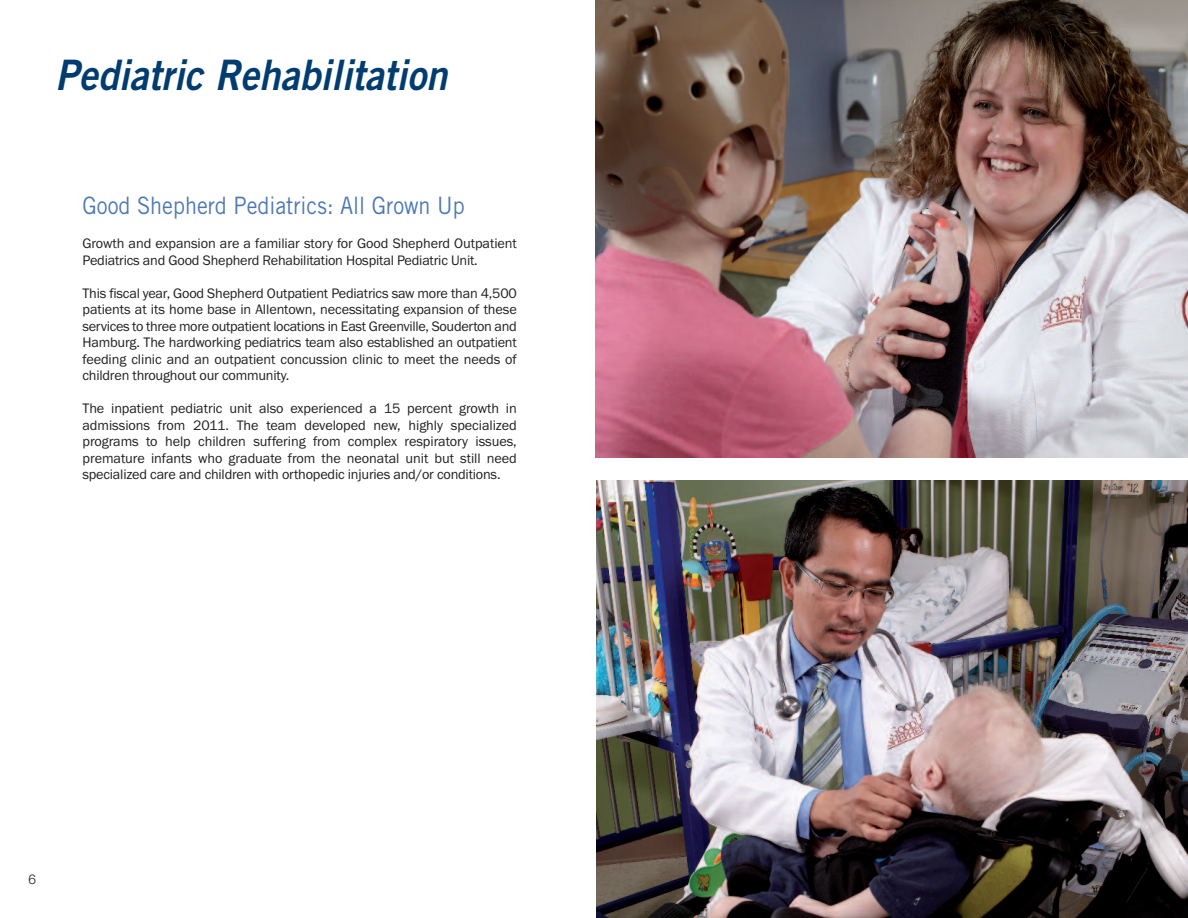
<style>
.page{position:relative;width:1188px;height:918px;background:#fff}
.page>*{position:absolute;margin:0;border:0;box-sizing:border-box;transform-origin:0 0}
.t1{font:italic 42px "Trade Gothic Bold Two";letter-spacing:.005em;color:#013c70;scale:.9 1}
.t2{font:24px "Trade Gothic";color:#4d78b1;scale:.9 1}
.t3{font:14.25px/16.5px "Franklin Gothic";letter-spacing:-.015em;color:#231f20;text-align:justify}
.t4{font:300 13.5px "Helvetica Neue";color:#231f20}
</style>
<div class="page">
<img style="left:596px;top:0;width:592px;height:458px">
<img style="left:597px;top:480px;width:591px;height:438px">
<h1 class="t1" style="left:56px;top:60px;width:437px">Pediatric Rehabilitation</h1>
<h2 class="t2" style="left:83px;top:197px;width:426px">Good Shepherd Pediatrics: All Grown Up</h2>
<p class="t3" style="left:83px;top:235px;width:436px">Growth and expansion are a familiar story for Good Shepherd Outpatient<br>Pediatrics and Good Shepherd Rehabilitation Hospital Pediatric Unit.</p>
<p class="t3" style="left:83px;top:285px;width:436px">This fiscal year, Good Shepherd Outpatient Pediatrics saw more than 4,500 patients at its home base in Allentown, necessitating expansion of these services to three more outpatient locations in East Greenville, Souderton and Hamburg. The hardworking pediatrics team also established an outpatient feeding clinic and an outpatient concussion clinic to meet the needs of children throughout our community.</p>
<p class="t3" style="left:83px;top:400px;width:436px">The inpatient pediatric unit also experienced a 15 percent growth in admissions from 2011. The team developed new, highly specialized programs to help children suffering from complex respiratory issues, premature infants who graduate from the neonatal unit but still need specialized care and children with orthopedic injuries and/or conditions.</p>
<p class="t4" style="left:29px;top:871px;width:9px">6</p>
</div>
